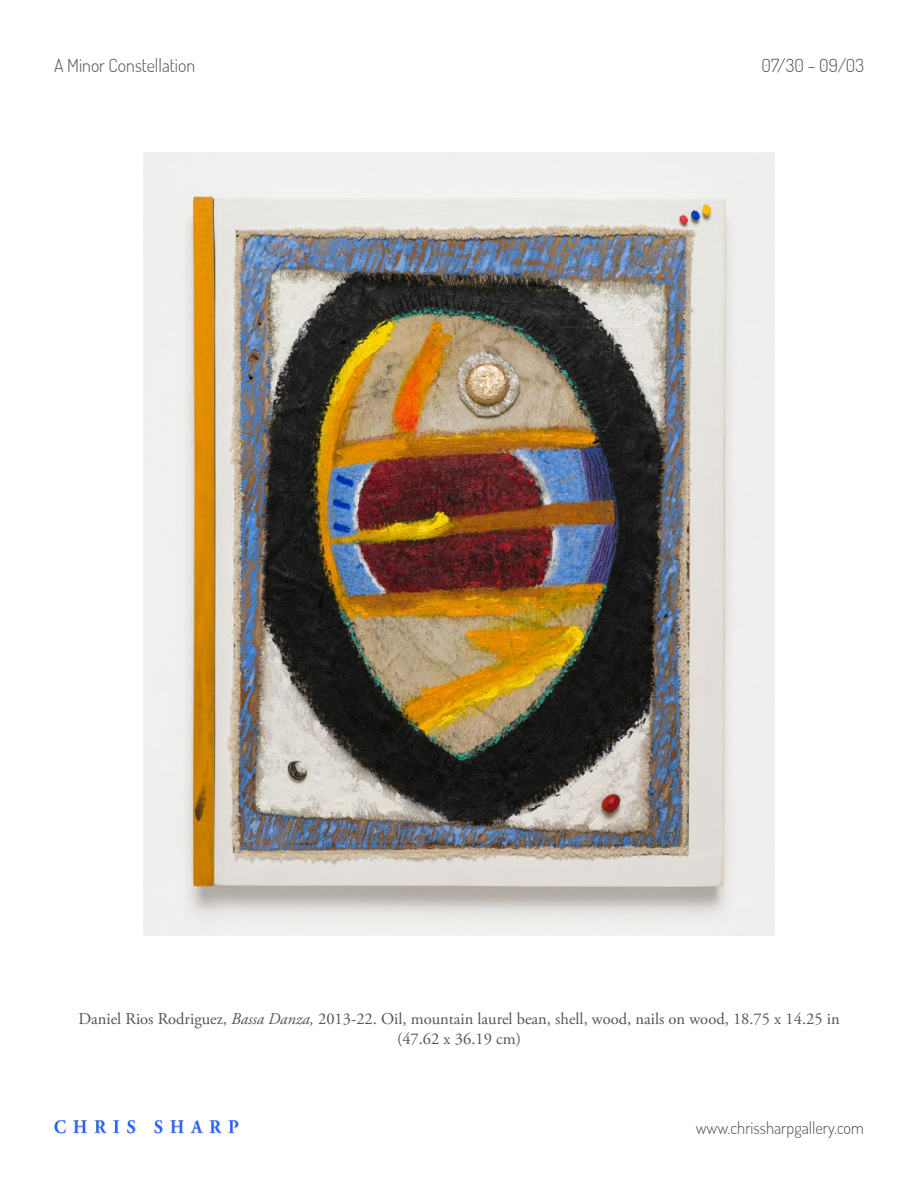
<style>
.page{position:relative;width:918px;height:1188px;background:#fff}
.page>*{position:absolute;margin:0;border:0;box-sizing:border-box;transform-origin:0 0}
.t1{font:200 18px "Dosis";color:#545454}
.t2{font:16.5px/19.8px "Adobe Garamond Pro";color:#545454;text-align:center}
.t3{font:200 16.5px "Dosis";color:#545454}
.s1{font-style:italic}
</style>
<div class="page">
<img style="left:54px;top:1120px;width:185px;height:14px">
<img style="left:143px;top:153px;width:632px;height:783px">
<p class="t1" style="left:54px;top:53px;width:143px">A Minor Constellation</p>
<p class="t1" style="left:762px;top:53px;width:104px">07/30 – 09/03</p>
<p class="t2" style="left:78px;top:1010px;width:763px">Daniel Rios Rodriguez, <span class="s1">Bassa Danza,</span> 2013-22. Oil, mountain laurel bean, shell, wood, nails on wood, 18.75 x 14.25 in (47.62 x 36.19 cm)</p>
<p class="t3" style="left:696px;top:1117px;width:170px">www.chrissharpgallery.com</p>
</div>
